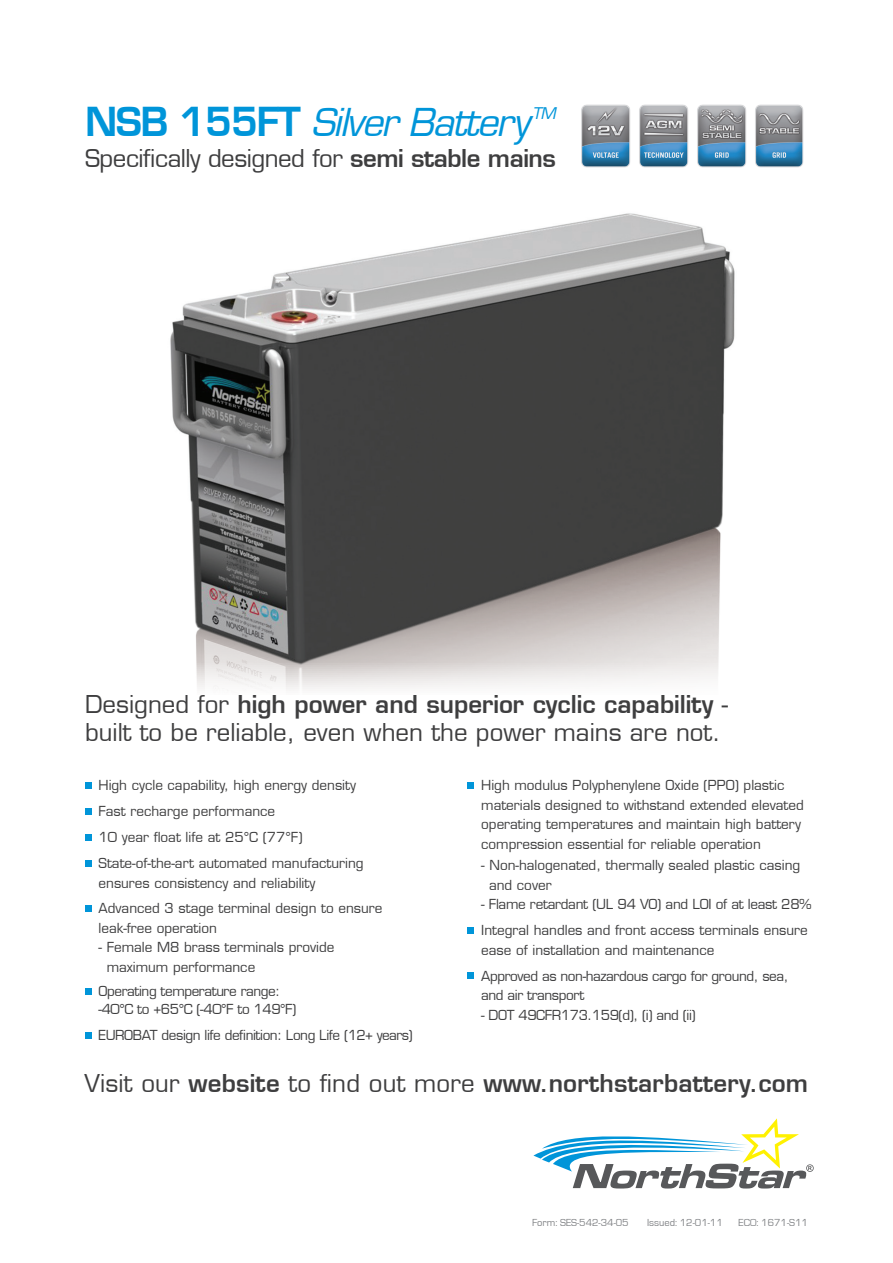
<style>
.page{position:relative;width:893px;height:1263px;background:#fff}
.page>*{position:absolute;margin:0;border:0;box-sizing:border-box;transform-origin:0 0}
.t1{font:italic 37.5px "Eurostile LT";letter-spacing:-.04em;color:#0095d9}
.Black_subhead_p1{font:24px/28.8px "Eurostile LT";color:#3e3e3f}
.t2{font:600 24px "Eurostile LT";letter-spacing:.01em;color:#3e3e3f}
.Black_subhead_p1-2{font:24px "Eurostile LT";letter-spacing:-.02em;color:#3e3e3f}
.t3{font:italic 15.75px "Eurostile LT";color:#0095d9}
.Body_p_1{font:13.5px/19.5px "Eurostile LT";color:#3e3e3f}
.Body_p_1-2{font:13.5px/18px "Eurostile LT";letter-spacing:-.03em;color:#3e3e3f}
.Body_p_1-3{font:13.5px "Eurostile LT";letter-spacing:-.02em;color:#3e3e3f}
.t4{font:10.5px "Eurostile";color:#808285}
.s1{font-weight:600;font-style:normal;font-size:39px}
.s2{font-weight:600}
.s3{font-weight:400}
</style>
<div class="page">
<img style="left:170px;top:213px;width:565px;height:476px">
<div style="left:85px;top:782px;width:6px;height:7px;background:#0095d9"></div>
<div style="left:85px;top:808px;width:6px;height:7px;background:#0095d9"></div>
<div style="left:85px;top:834px;width:6px;height:7px;background:#0095d9"></div>
<svg style="left:85px;top:860px;width:6px;height:6px"></svg>
<svg style="left:85px;top:906px;width:6px;height:6px"></svg>
<div style="left:85px;top:988px;width:6px;height:7px;background:#0095d9"></div>
<div style="left:85px;top:1032px;width:6px;height:7px;background:#0095d9"></div>
<div style="left:468px;top:782px;width:6px;height:7px;background:#0095d9"></div>
<div style="left:468px;top:927px;width:6px;height:7px;background:#0095d9"></div>
<svg style="left:468px;top:973px;width:6px;height:6px"></svg>
<svg style="left:533px;top:1118px;width:281px;height:70px"></svg>
<img style="left:581px;top:104px;width:223px;height:64px">
<p class="t1" style="left:85px;top:99px;width:445px"><span class="s1">NSB 155FT</span> Silver Battery</p>
<p class="t3" style="left:532px;top:104px;width:25px">TM</p>
<p class="Black_subhead_p1-2" style="left:85px;top:144px;width:472px">Specifically designed for <span class="s2">semi stable mains</span></p>
<p class="Black_subhead_p1" style="left:85px;top:689px;width:644px">Designed for <span class="s2">high power and superior cyclic capability</span> - built to be reliable, even when the power mains are not.</p>
<p class="Body_p_1" style="left:99px;top:776px;width:259px">High cycle capability, high energy density</p>
<p class="Body_p_1" style="left:99px;top:802px;width:178px">Fast recharge performance</p>
<p class="Body_p_1" style="left:99px;top:828px;width:206px">10 year float life at 25°C (77°F)</p>
<p class="Body_p_1" style="left:99px;top:853px;width:267px">State-of-the-art automated manufacturing ensures consistency and reliability</p>
<p class="Body_p_1" style="left:99px;top:899px;width:285px">Advanced 3 stage terminal design to ensure leak-free operation</p>
<p class="Body_p_1" style="left:107px;top:938px;width:229px;text-indent:-8px">- Female M8 brass terminals provide maximum performance</p>
<p class="Body_p_1-2" style="left:99px;top:982px;width:199px">Operating temperature range: -40°C to +65°C (-40°F to 149°F)</p>
<p class="Body_p_1-2" style="left:99px;top:1026px;width:316px">EUROBAT design life definition: Long Life (12+ years)</p>
<p class="Body_p_1" style="left:481px;top:776px;width:324px">High modulus Polyphenylene Oxide (PPO) plastic materials designed to withstand extended elevated operating temperatures and maintain high battery compression essential for reliable operation</p>
<p class="Body_p_1" style="left:489px;top:856px;width:313px;text-indent:-8px">- Non-halogenated, thermally sealed plastic casing and cover</p>
<p class="Body_p_1-3" style="left:481px;top:896px;width:332px">- Flame retardant (UL 94 VO) and LOI of at least 28%</p>
<p class="Body_p_1" style="left:481px;top:921px;width:328px">Integral handles and front access terminals ensure ease of installation and maintenance</p>
<p class="Body_p_1-2" style="left:481px;top:966px;width:309px;line-height:19.5px">Approved as non-hazardous cargo for ground, sea, and air transport</p>
<p class="Body_p_1-2" style="left:481px;top:1006px;width:216px">- DOT 49CFR173.159(d), (i) and (ii)</p>
<p class="t2" style="left:84px;top:1068px;width:725px"><span class="s3">Visit our</span> website <span class="s3">to find out more</span> www.northstarbattery.com</p>
<p class="t4" style="left:532px;top:1217px;width:98px">Form: SES-542-34-05</p>
<p class="t4" style="left:647px;top:1217px;width:77px">Issued: 12-01-11</p>
<p class="t4" style="left:739px;top:1217px;width:71px">ECO: 1671-S11</p>
</div>
